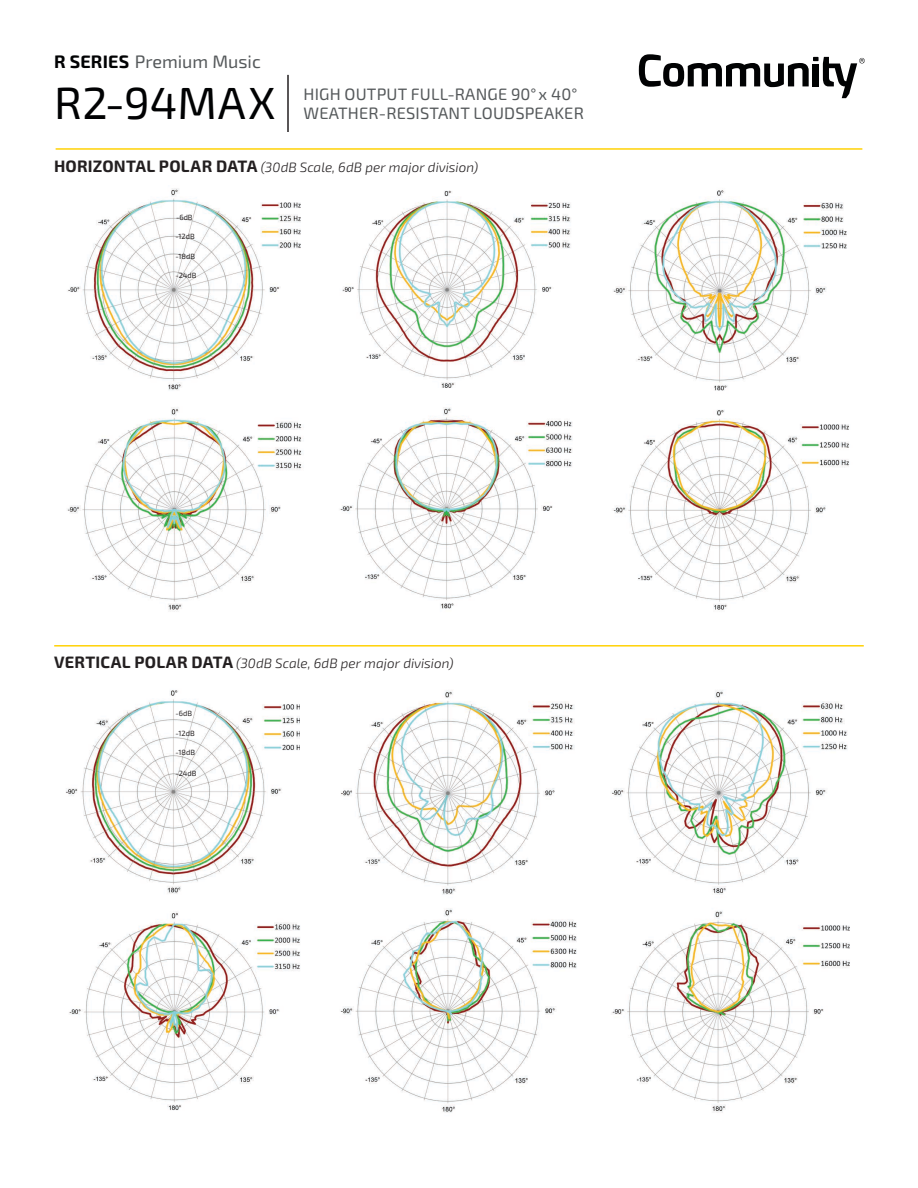
<style>
.page{position:relative;width:918px;height:1188px;background:#fff}
.page>*{position:absolute;margin:0;border:0;box-sizing:border-box;transform-origin:0 0}
.Model-following_page{font:45px "Exo 2.0";letter-spacing:.01em;color:#010203}
.SERIES{font:18px "Exo 2.0";color:#55595b}
.Product_description{font:16.5px "Exo 2.0";letter-spacing:.01em;color:#55595b}
.Heading-11pt{font:italic 300 13.5px "Exo 2.0";letter-spacing:.005em;color:#231f20}
.t1{font:7.5px "Exo 2.0";color:#231f20}
.s1{font-weight:700;color:#010203}
.s2{font-weight:700;font-style:normal;font-size:16.5px}
</style>
<div class="page">
<svg style="left:639px;top:54px;width:226px;height:44px"></svg>
<hr style="left:56px;top:148px;width:806px;height:2px;background:#ffd206">
<img style="left:67px;top:407px;width:236px;height:205px">
<img style="left:340px;top:407px;width:233px;height:202px">
<img style="left:613px;top:410px;width:236px;height:200px">
<hr style="left:54px;top:645px;width:810px;height:2px;background:#ffd206">
<img style="left:342px;top:190px;width:229px;height:198px">
<img style="left:613px;top:190px;width:234px;height:201px">
<img style="left:68px;top:188px;width:233px;height:202px">
<img style="left:341px;top:690px;width:234px;height:205px">
<img style="left:612px;top:690px;width:236px;height:205px">
<img style="left:69px;top:912px;width:231px;height:199px">
<img style="left:340px;top:908px;width:237px;height:205px">
<img style="left:612px;top:911px;width:238px;height:202px">
<img style="left:66px;top:690px;width:234px;height:204px">
<hr style="left:287px;top:75px;width:2px;height:57px;background:#231f20">
<p class="SERIES" style="left:54px;top:51px;width:208px"><span class="s1">R SERIES</span> Premium Music</p>
<p class="Model-following_page" style="left:54px;top:77px;width:223px">R2-94MAX</p>
<p class="Product_description" style="left:304px;top:84px;width:275px">HIGH OUTPUT FULL-RANGE 90°x 40°</p>
<p class="Product_description" style="left:304px;top:104px;width:282px">WEATHER-RESISTANT LOUDSPEAKER</p>
<p class="Heading-11pt" style="left:54px;top:160px;width:426px"><span class="s2">HORIZONTAL POLAR DATA</span> (30dB Scale, 6dB per major division)</p>
<p class="t1" style="left:176px;top:213px;width:18px">-6dB</p>
<p class="t1" style="left:176px;top:232px;width:21px">-12dB</p>
<p class="t1" style="left:176px;top:252px;width:21px">-18dB</p>
<p class="t1" style="left:176px;top:271px;width:23px">-24dB</p>
<p class="Heading-11pt" style="left:54px;top:656px;width:401px"><span class="s2">VERTICAL POLAR DATA</span> (30dB Scale, 6dB per major division)</p>
<p class="t1" style="left:176px;top:709px;width:18px">-6dB</p>
<p class="t1" style="left:176px;top:729px;width:21px">-12dB</p>
<p class="t1" style="left:176px;top:748px;width:21px">-18dB</p>
<p class="t1" style="left:176px;top:769px;width:23px">-24dB</p>
</div>
